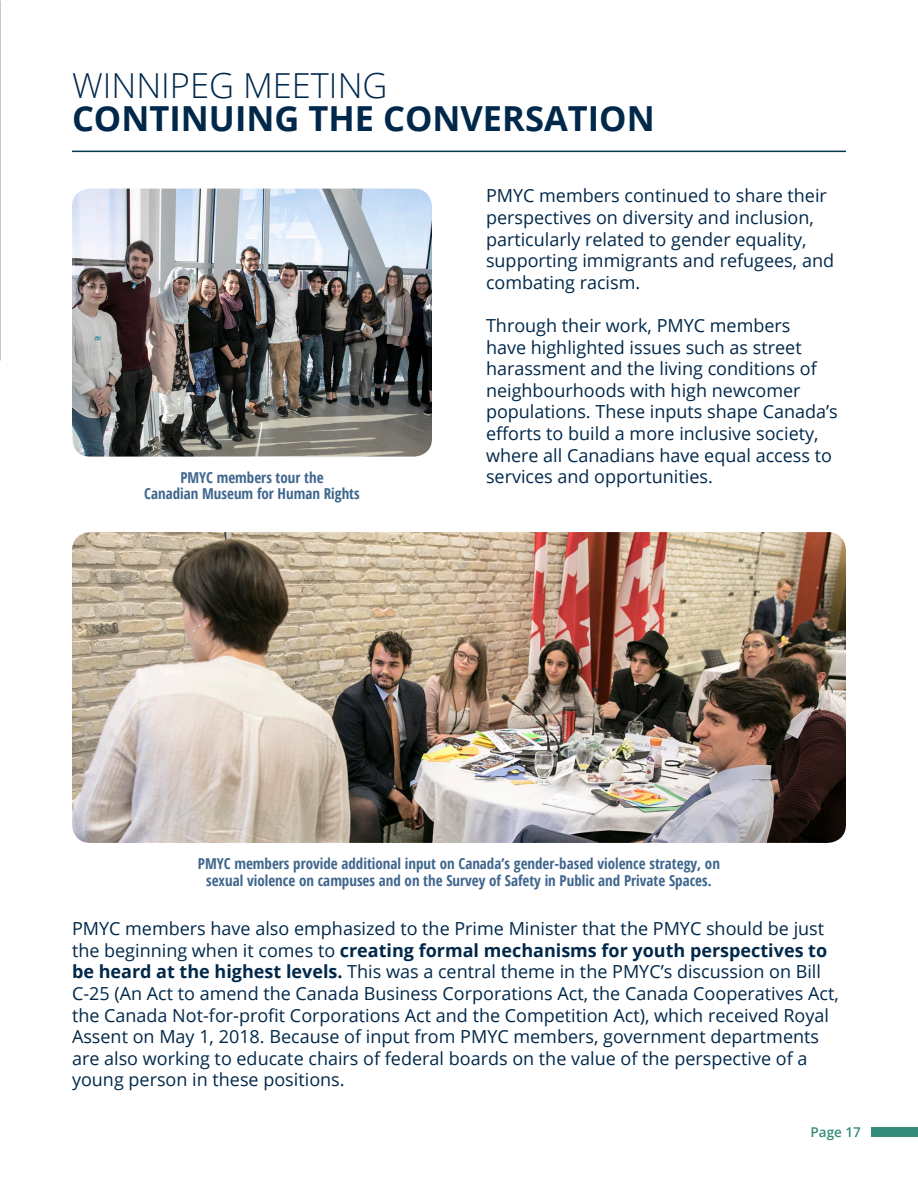
<style>
.page{position:relative;width:918px;height:1188px;background:#fff}
.page>*{position:absolute;margin:0;border:0;box-sizing:border-box;transform-origin:0 0}
.t1{font:700 34.5px "Open Sans";color:#00284a}
.t2{font:300 34.5px "Open Sans";color:#00284a}
.t3{font:18px/21.6px "Open Sans";color:#00284a}
.t4{font:700 15px/16.5px "Open Sans Condensed";color:#3f668d;text-align:center}
.t5{font:600 13.5px "Open Sans";color:#368c7a}
.s1{font-weight:700}
</style>
<div class="page">
<div style="left:871px;top:1127px;width:47px;height:10px;background:#368c7a"></div>
<img style="left:72px;top:189px;width:360px;height:268px">
<img style="left:72px;top:532px;width:774px;height:311px">
<hr style="left:72px;top:151px;width:774px;height:1px;background:#02374e">
<h1 class="t2" style="left:72px;top:62px;width:317px">WINNIPEG MEETING</h1>
<h1 class="t1" style="left:72px;top:95px;width:584px">CONTINUING THE CONVERSATION</h1>
<p class="t4" style="left:144px;top:469px;width:217px">PMYC members tour the<br>Canadian Museum for Human Rights</p>
<p class="t3" style="left:486px;top:185px;width:350px">PMYC members continued to share their perspectives on diversity and inclusion, particularly related to gender equality, supporting immigrants and refugees, and combating racism.</p>
<p class="t3" style="left:486px;top:314px;width:353px">Through their work, PMYC members<br>have highlighted issues such as street harassment and the living conditions of neighbourhoods with high newcomer populations. These inputs shape Canada’s efforts to build a more inclusive society, where all Canadians have equal access to services and opportunities.</p>
<p class="t4" style="left:198px;top:855px;width:524px">PMYC members provide additional input on Canada’s gender-based violence strategy, on sexual violence on campuses and on the Survey of Safety in Public and Private Spaces.</p>
<p class="t3" style="left:72px;top:917px;width:768px">PMYC members have also emphasized to the Prime Minister that the PMYC should be just the beginning when it comes to <span class="s1">creating formal mechanisms for youth perspectives to be heard at the highest levels.</span> This was a central theme in the PMYC’s discussion on Bill C-25 (An Act to amend the Canada Business Corporations Act, the Canada Cooperatives Act, the Canada Not-for-profit Corporations Act and the Competition Act), which received Royal Assent on May 1, 2018. Because of input from PMYC members, government departments are also working to educate chairs of federal boards on the value of the perspective of a young person in these positions.</p>
<p class="t5" style="left:811px;top:1122px;width:52px">Page 17</p>
</div>
